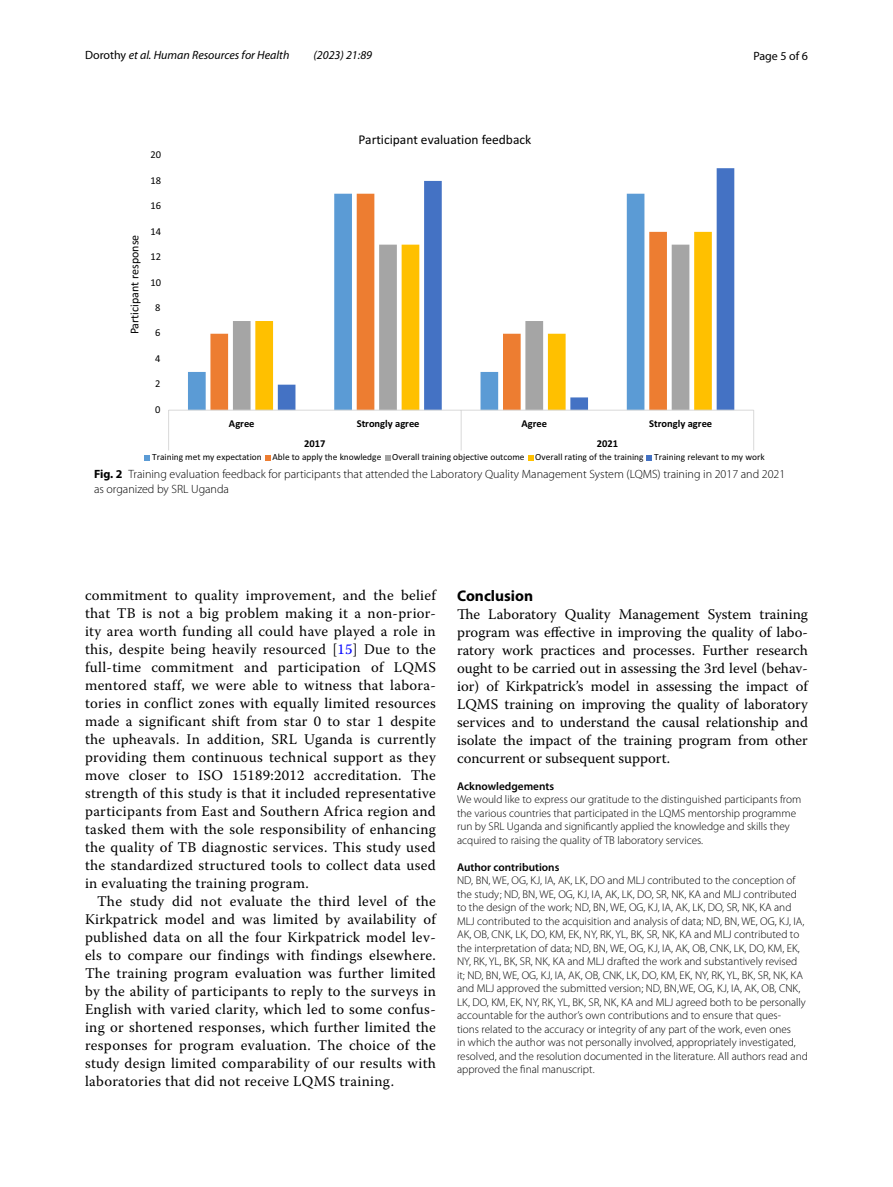
<style>
.page{position:relative;width:893px;height:1187px;background:#fff}
.page>*{position:absolute;margin:0;border:0;box-sizing:border-box;transform-origin:0 0}
.t1{font:700 15.45px "Myriad Pro";color:#000}
.t2{font:14.7px/18px "Warnock Pro";letter-spacing:.02em;color:#000;text-align:justify}
.t3{font:13.5px "Calibri";color:#000}
.t4{font:300 12px/15px "Myriad Pro";color:#000}
.t5{font:italic 12px "Myriad Pro";color:#000}
.t6{font:12px "Calibri";color:#000}
.t7{font:12px "Myriad Pro";color:#000}
.t8{font:300 11.25px/13.5px "Myriad Pro";color:#000}
.t9{font:600 11.25px "Myriad Pro";color:#000}
.t10{font:700 10.5px "Calibri";color:#000}
.t11{font:10.5px "Calibri";color:#000}
.t12{font:9.45px "Calibri";color:#000}
.s1{font-style:normal}
.s2{font-weight:700}
.s3{color:#00f}
</style>
<div class="page">
<svg style="left:188px;top:372px;width:22px;height:38px"></svg>
<svg style="left:210px;top:333px;width:23px;height:77px;fill:#ed7d31"></svg>
<svg style="left:233px;top:321px;width:22px;height:89px;fill:#a5a5a5"></svg>
<svg style="left:255px;top:321px;width:23px;height:89px;fill:#ffc000"></svg>
<svg style="left:278px;top:168px;width:456px;height:242px"></svg>
<hr style="left:169px;top:410px;width:585px;height:1px;background:#d9d9d9">
<svg style="left:168px;top:410px;width:1px;height:40px"></svg>
<svg style="left:461px;top:411px;width:1px;height:39px"></svg>
<svg style="left:753px;top:411px;width:1px;height:39px"></svg>
<svg style="left:145px;top:455px;width:5px;height:5px"></svg>
<svg style="left:265px;top:455px;width:5px;height:5px"></svg>
<svg style="left:385px;top:455px;width:5px;height:5px"></svg>
<svg style="left:528px;top:455px;width:5px;height:5px"></svg>
<svg style="left:647px;top:455px;width:5px;height:5px"></svg>
<p class="t5" style="left:85px;top:48px;width:206px"><span class="s1">Dorothy</span> et al. Human Resources for Health</p>
<p class="t5" style="left:313px;top:48px;width:60px">(2023) 21:89</p>
<p class="t7" style="left:753px;top:48px;width:56px">Page 5 of 6</p>
<p class="t6" style="left:127px;top:334px;width:101px;rotate:-90deg">Participant response</p>
<p class="t11" style="left:150px;top:148px;width:12px">20</p>
<p class="t11" style="left:150px;top:173px;width:12px">18</p>
<p class="t11" style="left:150px;top:199px;width:12px">16</p>
<p class="t11" style="left:150px;top:224px;width:12px">14</p>
<p class="t11" style="left:150px;top:250px;width:12px">12</p>
<p class="t11" style="left:150px;top:275px;width:12px">10</p>
<p class="t11" style="left:155px;top:301px;width:7px">8</p>
<p class="t11" style="left:155px;top:326px;width:7px">6</p>
<p class="t11" style="left:155px;top:352px;width:7px">4</p>
<p class="t11" style="left:155px;top:377px;width:7px">2</p>
<p class="t11" style="left:155px;top:403px;width:7px">0</p>
<p class="t3" style="left:359px;top:131px;width:174px">Participant evaluation feedback</p>
<p class="t10" style="left:229px;top:416px;width:27px">Agree</p>
<p class="t10" style="left:357px;top:416px;width:64px">Strongly agree</p>
<p class="t10" style="left:521px;top:416px;width:27px">Agree</p>
<p class="t10" style="left:649px;top:416px;width:64px">Strongly agree</p>
<p class="t10" style="left:304px;top:436px;width:23px">2017</p>
<p class="t10" style="left:597px;top:436px;width:23px">2021</p>
<p class="t12" style="left:152px;top:451px;width:614px">Training met my expectation Able to apply the knowledge Overall training objective outcome Overall rating of the training Training relevant to my work</p>
<p class="t4" style="left:94px;top:467px;width:693px"><span class="s2">Fig. 2</span> Training evaluation feedback for participants that attended the Laboratory Quality Management System (LQMS) training in 2017 and 2021 as organized by SRL Uganda</p>
<p class="t2" style="left:85px;top:586px;width:352px">commitment to quality improvement, and the belief that TB is not a big problem making it a non-prior&shy;ity area worth funding all could have played a role in this, despite being heavily resourced [<span class="s3">15</span>] Due to the full-time commitment and participation of LQMS mentored staff, we were able to witness that labora&shy;tories in conflict zones with equally limited resources made a significant shift from star 0 to star 1 despite the upheavals. In addition, SRL Uganda is currently providing them continuous technical support as they move closer to ISO 15189:2012 accreditation. The strength of this study is that it included representative participants from East and Southern Africa region and tasked them with the sole responsibility of enhancing the quality of TB diagnostic services. This study used the standardized structured tools to collect data used in evaluating the training program.</p>
<p class="t2" style="left:85px;top:891px;width:352px;text-indent:12px">The study did not evaluate the third level of the Kirkpatrick model and was limited by availability of published data on all the four Kirkpatrick model lev&shy;els to compare our findings with findings elsewhere.<br>The training program evaluation was further limited by the ability of participants to reply to the surveys in English with varied clarity, which led to some confus&shy;ing or shortened responses, which further limited the responses for program evaluation. The choice of the study design limited comparability of our results with laboratories that did not receive LQMS training.</p>
<p class="t1" style="left:457px;top:585px;width:77px">Conclusion</p>
<p class="t2" style="left:457px;top:604px;width:352px">The Laboratory Quality Management System training program was effective in improving the quality of labo&shy;ratory work practices and processes. Further research ought to be carried out in assessing the 3rd level (behav&shy;ior) of Kirkpatrick’s model in assessing the impact of LQMS training on improving the quality of laboratory services and to understand the causal relationship and isolate the impact of the training program from other concurrent or subsequent support.</p>
<p class="t9" style="left:457px;top:778px;width:98px">Acknowledgements</p>
<p class="t8" style="left:457px;top:793px;width:346px">We would like to express our gratitude to the distinguished participants from the various countries that participated in the LQMS mentorship programme run by SRL Uganda and significantly applied the knowledge and skills they acquired to raising the quality of TB laboratory services.</p>
<p class="t9" style="left:457px;top:859px;width:104px">Author contributions</p>
<p class="t8" style="left:457px;top:874px;width:352px">ND, BN, WE, OG, KJ, IA, AK, LK, DO and MLJ contributed to the conception of the study; ND, BN, WE, OG, KJ, IA, AK, LK, DO, SR, NK, KA and MLJ contributed to the design of the work; ND, BN, WE, OG, KJ, IA, AK, LK, DO, SR, NK, KA and MLJ contributed to the acquisition and analysis of data; ND, BN, WE, OG, KJ, IA, AK, OB, CNK, LK, DO, KM, EK, NY, RK, YL, BK, SR, NK, KA and MLJ contributed to the interpretation of data; ND, BN, WE, OG, KJ, IA, AK, OB, CNK, LK, DO, KM, EK, NY, RK, YL, BK, SR, NK, KA and MLJ drafted the work and substantively revised it; ND, BN, WE, OG, KJ, IA, AK, OB, CNK, LK, DO, KM, EK, NY, RK, YL, BK, SR, NK, KA and MLJ approved the submitted version; ND, BN,WE, OG, KJ, IA, AK, OB, CNK, LK, DO, KM, EK, NY, RK, YL, BK, SR, NK, KA and MLJ agreed both to be personally accountable for the author’s own contributions and to ensure that ques-<br>tions related to the accuracy or integrity of any part of the work, even ones<br>in which the author was not personally involved, appropriately investigated, resolved, and the resolution documented in the literature. All authors read and approved the final manuscript.</p>
</div>
